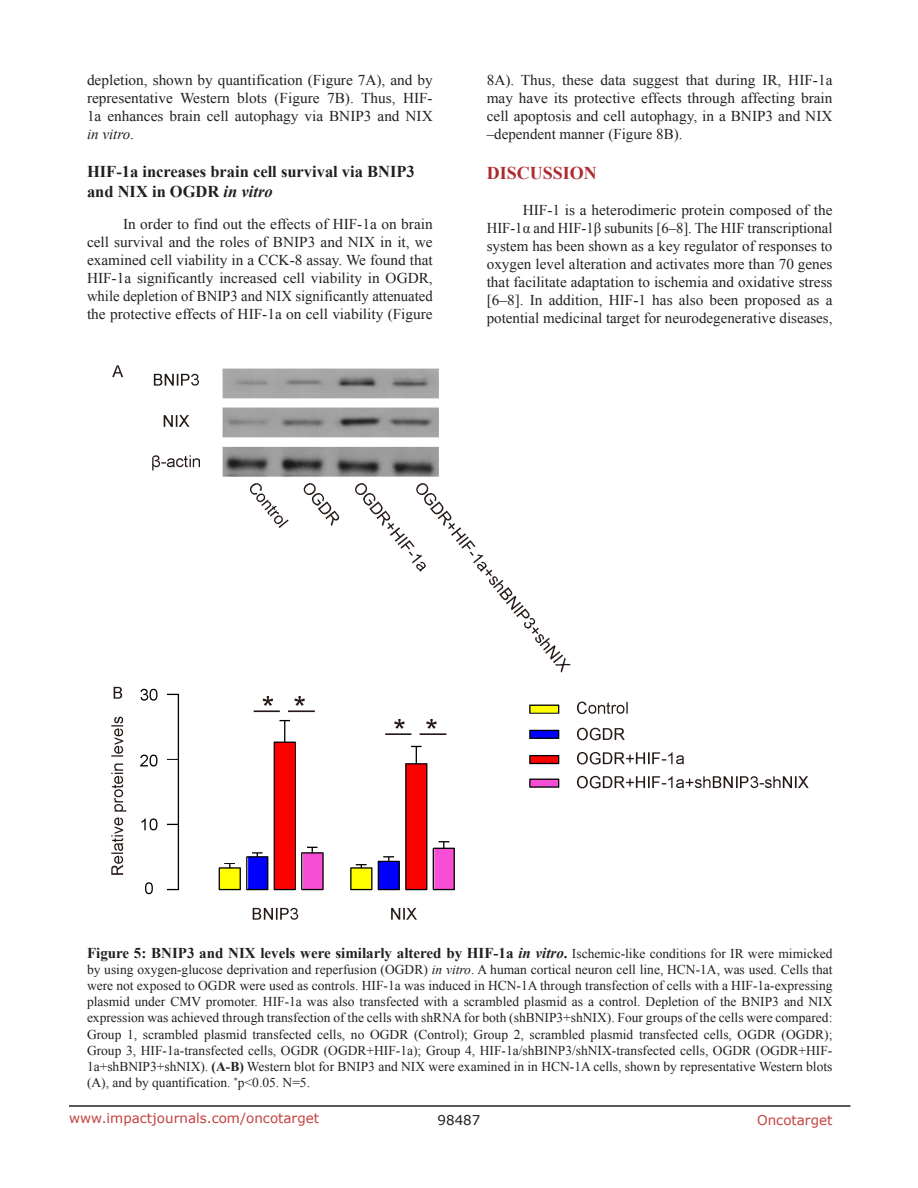
<style>
.page{position:relative;width:918px;height:1188px;background:#fff}
.page>*{position:absolute;margin:0;border:0;box-sizing:border-box;transform-origin:0 0}
.Heading{font:700 18px "Times New Roman";color:#ac2b31}
.SubHeading{font:700 16.5px/19.8px "Times New Roman";color:#231f20}
.BodyText{font:15px/18px "Times New Roman";color:#231f20;text-align:justify}
.figuretext{font:700 15px "Times New Roman";color:#231f20}
.figuretext-2{font:13.5px/16.2px "Times New Roman";color:#231f20;text-align:justify}
.t1{font:13.5px "Verdana";color:#c24141}
.t2{font:13.5px "Verdana";color:#231f20}
.s1{font-style:italic}
.s2{font-weight:400;font-size:13.5px}
.s3{font-weight:700}
</style>
<div class="page">
<hr style="left:69px;top:1105px;width:781px;height:2px;background:#231f20">
<img style="left:111px;top:365px;width:698px;height:555px">
<p class="BodyText" style="left:87px;top:71px;width:347px">depletion, shown by quantification (Figure 7A), and by representative Western blots (Figure 7B). Thus, HIF-1a enhances brain cell autophagy via BNIP3 and NIX <span class="s1">in vitro</span>.</p>
<p class="SubHeading" style="left:87px;top:161px;width:329px">HIF-1a increases brain cell survival via BNIP3 and NIX in OGDR <span class="s1">in vitro</span></p>
<p class="BodyText" style="left:87px;top:214px;width:347px;text-indent:36px">In order to find out the effects of HIF-1a on brain cell survival and the roles of BNIP3 and NIX in it, we examined cell viability in a CCK-8 assay. We found that HIF-1a significantly increased cell viability in OGDR, while depletion of BNIP3 and NIX significantly attenuated the protective effects of HIF-1a on cell viability (Figure</p>
<p class="BodyText" style="left:487px;top:71px;width:347px">8A). Thus, these data suggest that during IR, HIF-1a may have its protective effects through affecting brain cell apoptosis and cell autophagy, in a BNIP3 and NIX –dependent manner (Figure 8B).</p>
<p class="Heading" style="left:487px;top:161px;width:112px">DISCUSSION</p>
<p class="BodyText" style="left:487px;top:201px;width:347px;text-indent:36px">HIF-1 is a heterodimeric protein composed of the HIF-1α and HIF-1β subunits [6–8]. The HIF transcriptional system has been shown as a key regulator of responses to oxygen level alteration and activates more than 70 genes that facilitate adaptation to ischemia and oxidative stress [6–8]. In addition, HIF-1 has also been proposed as a potential medicinal target for neurodegenerative diseases,</p>
<p class="figuretext" style="left:87px;top:942px;width:747px">Figure 5: BNIP3 and NIX levels were similarly altered by HIF-1a <span class="s1">in vitro</span>. <span class="s2">Ischemic-like conditions for IR were mimicked</span></p>
<p class="figuretext-2" style="left:87px;top:961px;width:747px">by using oxygen-glucose deprivation and reperfusion (OGDR) <span class="s1">in vitro</span>. A human cortical neuron cell line, HCN-1A, was used. Cells that were not exposed to OGDR were used as controls. HIF-1a was induced in HCN-1A through transfection of cells with a HIF-1a-expressing plasmid under CMV promoter. HIF-1a was also transfected with a scrambled plasmid as a control. Depletion of the BNIP3 and NIX expression was achieved through transfection of the cells with shRNA for both (shBNIP3+shNIX). Four groups of the cells were compared:<br>Group 1, scrambled plasmid transfected cells, no OGDR (Control); Group 2, scrambled plasmid transfected cells, OGDR (OGDR); Group 3, HIF-1a-transfected cells, OGDR (OGDR+HIF-1a); Group 4, HIF-1a/shBINP3/shNIX-transfected cells, OGDR (OGDR+HIF-1a+shBNIP3+shNIX). <span class="s3">(A-B)</span> Western blot for BNIP3 and NIX were examined in in HCN-1A cells, shown by representative Western blots (A), and by quantification. <sup>*</sup>p&lt;0.05. N=5.</p>
<p class="t1" style="left:69px;top:1109px;width:252px">www.impactjournals.com/oncotarget</p>
<p class="t2" style="left:438px;top:1111px;width:44px">98487</p>
<p class="t1" style="left:757px;top:1111px;width:77px">Oncotarget</p>
</div>
